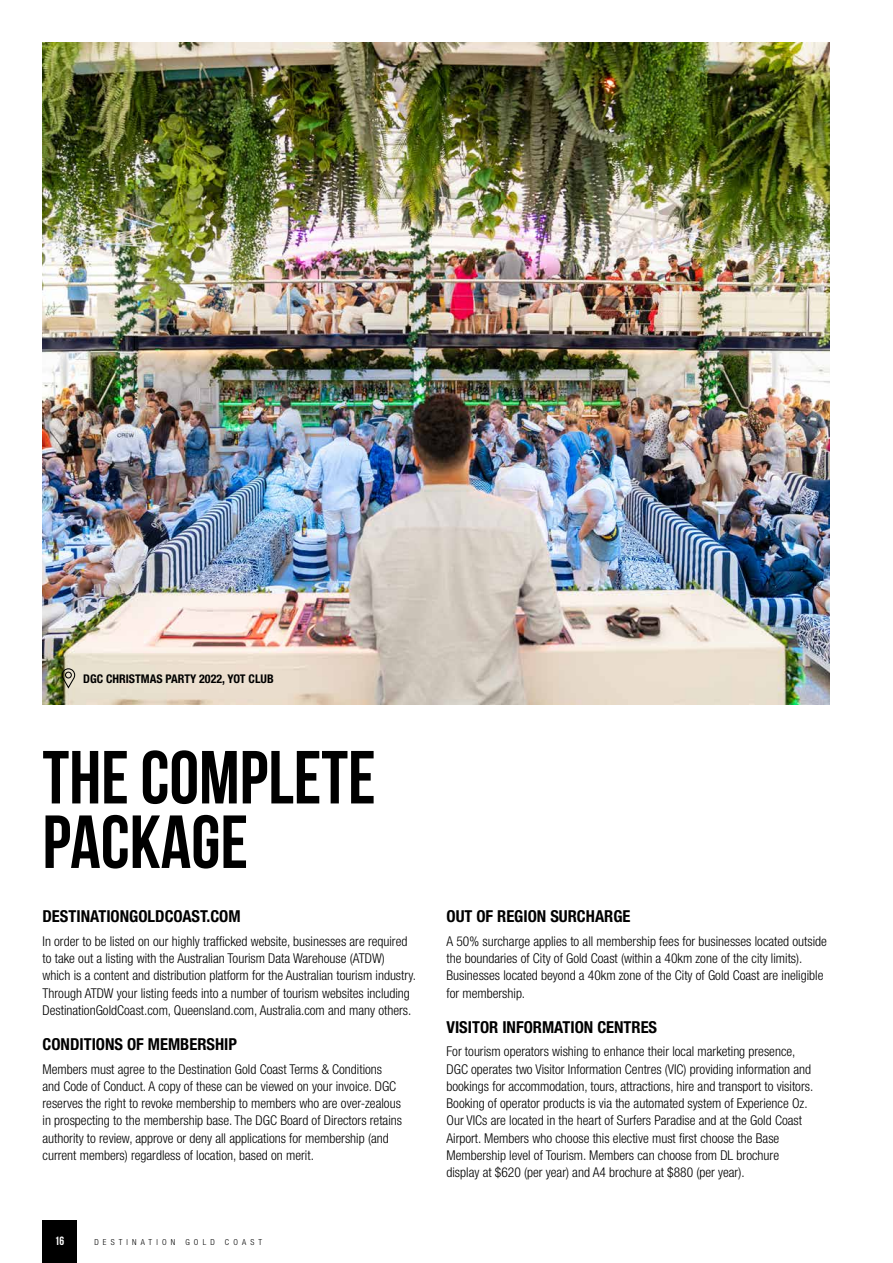
<style>
.page{position:relative;width:893px;height:1263px;background:#fff}
.page>*{position:absolute;margin:0;border:0;box-sizing:border-box;transform-origin:0 0}
.t1{font:700 75px/64.5px "Bebas Neue";color:#000}
.t2{font:700 condensed 16.5px "Helvetica Neue LT Std";color:#000}
.t3{font:300 condensed 13.5px/17.2px "Helvetica Neue LT Std";color:#000}
.t4{font:700 condensed 12px "Helvetica Neue LT Std";color:#000}
.t5{font:700 12px "Bebas Neue";color:#fff}
.t6{font:300 condensed 8.25px "Helvetica Neue LT Std";letter-spacing:.5em;color:#000}
</style>
<div class="page">
<img style="left:43px;top:43px;width:786px;height:662px">
<div style="left:43px;top:1220px;width:34px;height:43px;background:#000"></div>
<svg style="left:62px;top:668px;width:13px;height:20px"></svg>
<p class="t4" style="left:83px;top:671px;width:192px">DGC CHRISTMAS PARTY 2022, YOT CLUB</p>
<h1 class="t1" style="left:43px;top:744px;width:335px">THE COMPLETE<br>PACKAGE</h1>
<p class="t2" style="left:43px;top:906px;width:200px">DESTINATIONGOLDCOAST.COM</p>
<p class="t3" style="left:43px;top:932px;width:375px">In order to be listed on our highly trafficked website, businesses are required to take out a listing with the Australian Tourism Data Warehouse (ATDW) which is a content and distribution platform for the Australian tourism industry.<br>Through ATDW your listing feeds into a number of tourism websites including DestinationGoldCoast.com, Queensland.com, Australia.com and many others.</p>
<p class="t2" style="left:43px;top:1034px;width:196px">CONDITIONS OF MEMBERSHIP</p>
<p class="t3" style="left:43px;top:1060px;width:361px">Members must agree to the Destination Gold Coast Terms &amp; Conditions and Code of Conduct. A copy of these can be viewed on your invoice. DGC reserves the right to revoke membership to members who are over-zealous in prospecting to the membership base. The DGC Board of Directors retains authority to review, approve or deny all applications for membership (and current members) regardless of location, based on merit.</p>
<p class="t5" style="left:55px;top:1234px;width:11px">16</p>
<p class="t6" style="left:94px;top:1237px;width:169px">DESTINATION GOLD COAST</p>
<p class="t2" style="left:446px;top:906px;width:185px">OUT OF REGION SURCHARGE</p>
<p class="t3" style="left:446px;top:932px;width:382px">A 50% surcharge applies to all membership fees for businesses located outside the boundaries of City of Gold Coast (within a 40km zone of the city limits).<br>Businesses located beyond a 40km zone of the City of Gold Coast are ineligible for membership.</p>
<p class="t2" style="left:446px;top:1017px;width:212px">VISITOR INFORMATION CENTRES</p>
<p class="t3" style="left:446px;top:1043px;width:368px">For tourism operators wishing to enhance their local marketing presence, DGC operates two Visitor Information Centres (VIC) providing information and bookings for accommodation, tours, attractions, hire and transport to visitors.<br>Booking of operator products is via the automated system of Experience Oz.<br>Our VICs are located in the heart of Surfers Paradise and at the Gold Coast Airport. Members who choose this elective must first choose the Base Membership level of Tourism. Members can choose from DL brochure display at $620 (per year) and A4 brochure at $880 (per year).</p>
</div>
